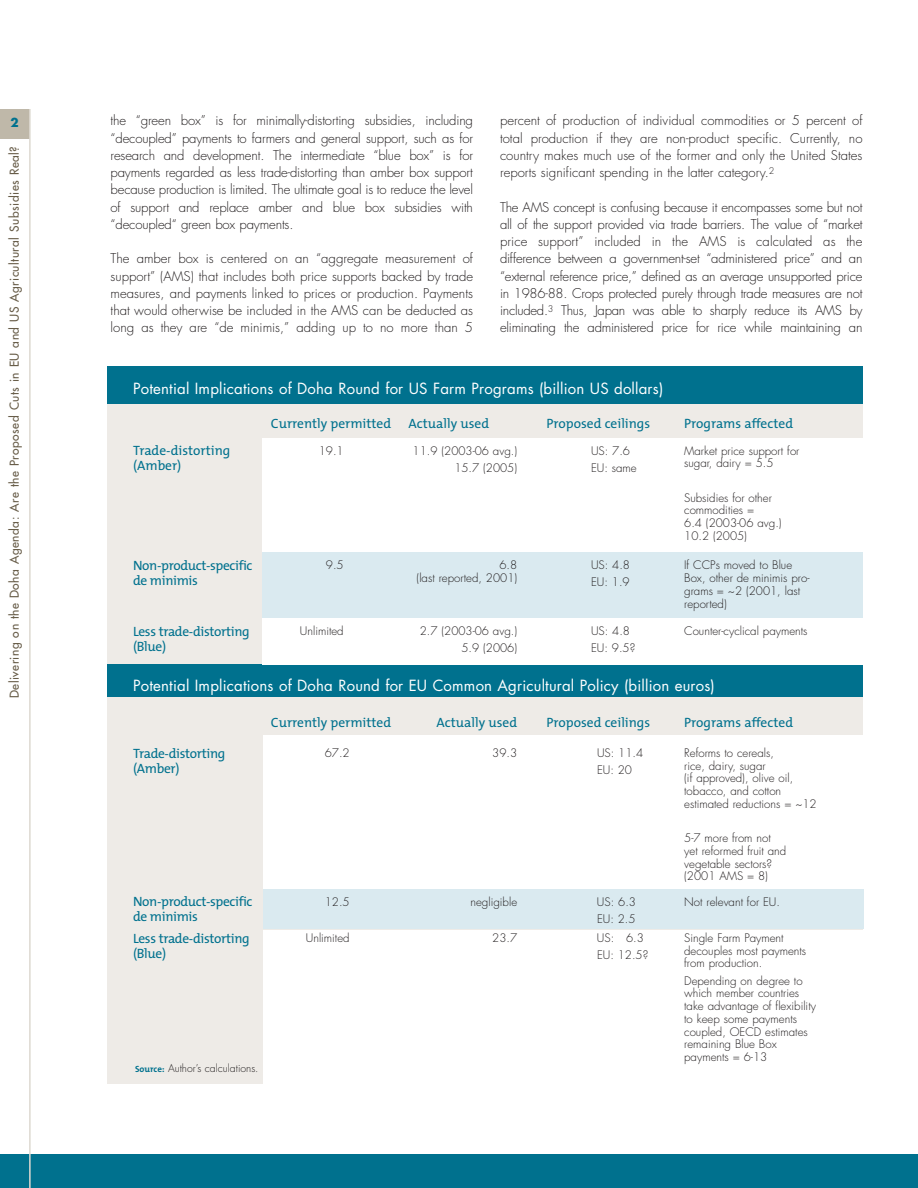
<style>
.page{position:relative;width:918px;height:1188px;background:#fff}
.page>*{position:absolute;margin:0;border:0;box-sizing:border-box;transform-origin:0 0}
.t1{font:15px "Futura";letter-spacing:.01em;color:#fff}
.t2{font:13.5px/15px "The Mix";letter-spacing:-.01em;color:#00718e}
.t3{font:300 13.2px/17.2px "Futura";letter-spacing:-.005em;color:#231f20;text-align:justify}
.t4{font:12px "Futura";letter-spacing:.045em;color:#685d49}
.t5{font:700 12px "Futura";color:#00718e}
.t6{font:300 11.55px/12.8px "Futura";color:#231f20}
.t7{font:300 10.5px "Futura";color:#231f20}
.s1{font-family:"The Mix";font-weight:700;font-size:9px;color:#00718e}
</style>
<div class="page">
<div style="left:0;top:1155px;width:918px;height:33px;background:#00718e"></div>
<div style="left:0;top:109px;width:30px;height:30px;background:#bfb8a9"></div>
<hr style="left:29px;top:108px;width:2px;height:1080px;background:#ddd9d1">
<div style="left:0;top:103px;width:31px;height:6px;background:#fff"></div>
<div style="left:107px;top:395px;width:756px;height:688px;background:#eeebe7"></div>
<div style="left:107px;top:366px;width:756px;height:37px;background:#00718e"></div>
<div style="left:107px;top:664px;width:756px;height:33px;background:#00718e"></div>
<div style="left:262px;top:549px;width:601px;height:69px;background:#daeaf0"></div>
<div style="left:262px;top:618px;width:601px;height:47px;background:#fff"></div>
<div style="left:262px;top:438px;width:601px;height:114px;background:#fff"></div>
<div style="left:263px;top:735px;width:600px;height:155px;background:#fff"></div>
<div style="left:263px;top:930px;width:600px;height:154px;background:#fff"></div>
<div style="left:264px;top:889px;width:600px;height:40px;background:#daeaf0"></div>
<p class="t5" style="left:11px;top:117px;width:10px">2</p>
<p class="t3" style="left:111px;top:113px;width:364px">the “green box” is for minimally-distorting subsidies, including “decoupled” payments to farmers and general support, such as for research and development. The intermediate “blue box” is for payments regarded as less trade-distorting than amber box support because production is limited. The ultimate goal is to reduce the level of support and replace amber and blue box subsidies with “decoupled“ green box payments.</p>
<p class="t3" style="left:111px;top:251px;width:364px">The amber box is centered on an “aggregate measurement of support” (AMS) that includes both price supports backed by trade measures, and payments linked to prices or production. Payments that would otherwise be included in the AMS can be deducted as long as they are “de minimis,” adding up to no more than 5</p>
<p class="t3" style="left:500px;top:113px;width:364px">percent of production of individual commodities or 5 percent of total production if they are non-product specific. Currently, no country makes much use of the former and only the United States reports significant spending in the latter category.<sup>2</sup></p>
<p class="t3" style="left:500px;top:199px;width:364px">The AMS concept is confusing because it encompasses some but not all of the support provided via trade barriers. The value of “market price support” included in the AMS is calculated as the difference between a government-set “administered price” and an “external reference price,” defined as an average unsupported price in 1986-88. Crops protected purely through trade measures are not included.<sup>3</sup> Thus, Japan was able to sharply reduce its AMS by eliminating the administered price for rice while maintaining an</p>
<p class="t4" style="left:8px;top:698px;width:554px;rotate:-90deg">Delivering on the Doha Agenda: Are the Proposed Cuts in EU and US Agricultural Subsidies Real?</p>
<p class="t1" style="left:133px;top:382px;width:532px">Potential Implications of Doha Round for US Farm Programs (billion US dollars)</p>
<p class="t2" style="left:271px;top:418px;width:122px">Currently permitted</p>
<p class="t2" style="left:409px;top:418px;width:82px">Actually used</p>
<p class="t2" style="left:546px;top:418px;width:105px">Proposed ceilings</p>
<p class="t2" style="left:684px;top:418px;width:110px">Programs affected</p>
<p class="t2" style="left:133px;top:445px;width:99px">Trade-distorting (Amber)</p>
<p class="t6" style="left:319px;top:445px;width:26px">19.1</p>
<p class="t6" style="left:413px;top:443px;width:106px;line-height:17.1px;text-align:right">11.9 (2003-06 avg.)<br>15.7 (2005)</p>
<p class="t6" style="left:591px;top:443px;width:47px;line-height:17.1px">US: 7.6<br>EU: same</p>
<p class="t6" style="left:684px;top:445px;width:117px">Market price support for sugar, dairy = 5.5</p>
<p class="t6" style="left:684px;top:492px;width:99px">Subsidies for other commodities =<br>6.4 (2003-06 avg.)<br>10.2 (2005)</p>
<p class="t2" style="left:133px;top:559px;width:121px">Non-product-specific de minimis</p>
<p class="t6" style="left:326px;top:560px;width:19px">9.5</p>
<p class="t6" style="left:417px;top:560px;width:102px;text-align:right">6.8<br>(last reported, 2001)</p>
<p class="t6" style="left:591px;top:558px;width:41px;line-height:17.1px">US: 4.8<br>EU: 1.9</p>
<p class="t6" style="left:684px;top:560px;width:127px">If CCPs moved to Blue<br>Box, other de minimis pro&shy;grams = ~2 (2001, last reported)</p>
<p class="t2" style="left:133px;top:625px;width:118px">Less trade-distorting (Blue)</p>
<p class="t6" style="left:300px;top:625px;width:45px">Unlimited</p>
<p class="t6" style="left:420px;top:623px;width:99px;line-height:17.1px;text-align:right">2.7 (2003-06 avg.)<br>5.9 (2006)</p>
<p class="t6" style="left:591px;top:623px;width:46px;line-height:17.1px">US: 4.8<br>EU: 9.5?</p>
<p class="t6" style="left:684px;top:625px;width:125px">Counter-cyclical payments</p>
<p class="t1" style="left:133px;top:679px;width:583px">Potential Implications of Doha Round for EU Common Agricultural Policy (billion euros)</p>
<p class="t2" style="left:271px;top:717px;width:122px">Currently permitted</p>
<p class="t2" style="left:437px;top:717px;width:82px">Actually used</p>
<p class="t2" style="left:546px;top:717px;width:105px">Proposed ceilings</p>
<p class="t2" style="left:684px;top:717px;width:110px">Programs affected</p>
<p class="t2" style="left:133px;top:747px;width:94px">Trade-distorting (Amber)</p>
<p class="t6" style="left:325px;top:747px;width:26px">67.2</p>
<p class="t6" style="left:492px;top:747px;width:26px">39.3</p>
<p class="t6" style="left:597px;top:745px;width:48px;line-height:17.1px">US: 11.4<br>EU: 20</p>
<p class="t6" style="left:684px;top:747px;width:134px">Reforms to cereals,<br>rice, dairy, sugar<br>(if approved), olive oil, tobacco, and cotton estimated reductions = ~12</p>
<p class="t6" style="left:684px;top:832px;width:104px">5-7 more from not yet reformed fruit and vegetable sectors? (2001 AMS = 8)</p>
<p class="t2" style="left:133px;top:896px;width:121px">Non-product-specific de minimis</p>
<p class="t6" style="left:325px;top:896px;width:26px">12.5</p>
<p class="t6" style="left:471px;top:896px;width:48px">negligible</p>
<p class="t6" style="left:597px;top:894px;width:41px;line-height:17.1px">US: 6.3<br>EU: 2.5</p>
<p class="t6" style="left:684px;top:896px;width:97px">Not relevant for EU.</p>
<p class="t2" style="left:133px;top:932px;width:118px">Less trade-distorting (Blue)</p>
<p class="t6" style="left:306px;top:932px;width:45px">Unlimited</p>
<p class="t6" style="left:492px;top:932px;width:26px">23.7</p>
<p class="t6" style="left:597px;top:930px;width:53px;line-height:17.1px">US: 6.3<br>EU: 12.5?</p>
<p class="t6" style="left:684px;top:932px;width:124px">Single Farm Payment decouples most payments from production.</p>
<p class="t6" style="left:684px;top:975px;width:133px">Depending on degree to which member countries take advantage of flexibility to keep some payments coupled, OECD estimates remaining Blue Box payments = 6-13</p>
<p class="t7" style="left:135px;top:1063px;width:125px"><span class="s1">Source:</span> Author’s calculations.</p>
</div>
